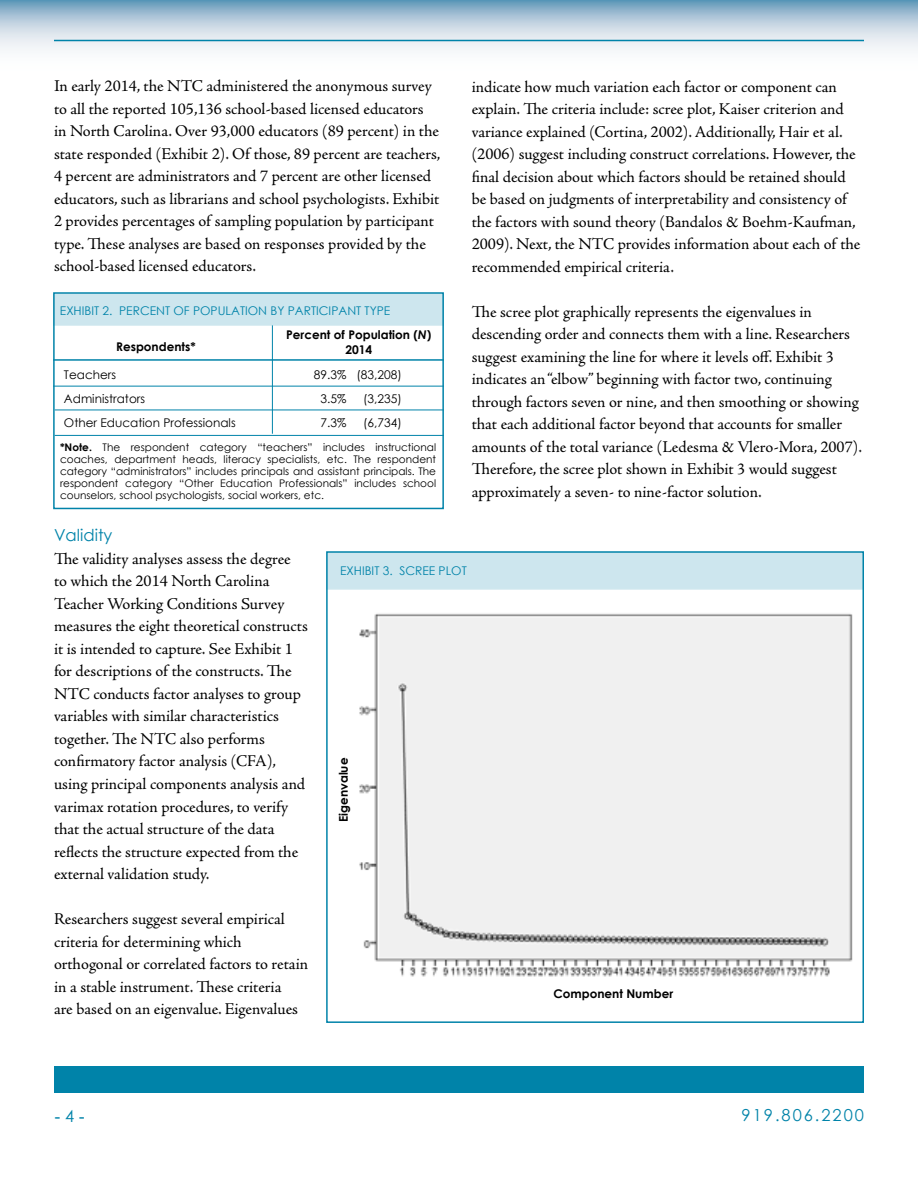
<style>
.page{position:relative;width:918px;height:1188px;background:#fff}
.page>*{position:absolute;margin:0;border:0;box-sizing:border-box;transform-origin:0 0}
.t1{font:18px "Times New Roman";color:#0083a9}
.t2{font:16.5px/22.5px "Adobe Jenson Pro";letter-spacing:-.005em;color:#000}
.t3{font:16.5px "Century Gothic";letter-spacing:.12em;color:#0083a9}
.t4{font:16.5px "Century Gothic";color:#0083a9}
.t5{font:12px/24px "Century Gothic";color:#000}
.t6{font:12px "Century Gothic";color:#0083a9}
.t7{font:700 12px "Century Gothic";color:#000}
.t8{font:10.5px/12px "Century Gothic";color:#000;text-align:justify}
.s1{font-style:italic}
.s2{font-weight:700}
.s3{font-family:"Century Gothic";font-size:16.5px}
</style>
<div class="page">
<div style="left:54px;top:1066px;width:810px;height:28px;background:#0083a9"></div>
<svg style="left:0;top:0;width:918px;height:50px;background:#b9cfde"></svg>
<hr style="left:54px;top:40px;width:810px;height:1px;background:#0083a9">
<div style="left:326px;top:552px;width:538px;height:38px;background:#cde6ee;border:2px solid #0083a9"></div>
<div style="left:53px;top:292px;width:391px;height:217px;border:2px solid #0083a9"></div>
<div style="left:53px;top:294px;width:391px;height:32px;background:#cde6ee"></div>
<hr style="left:53px;top:359px;width:391px;height:2px;background:#0083a9">
<hr style="left:55px;top:410px;width:389px;height:1px;background:#0083a9">
<hr style="left:272px;top:325px;width:1px;height:109px;background:#0083a9">
<hr style="left:55px;top:435px;width:389px;height:1px;background:#0083a9">
<hr style="left:53px;top:386px;width:391px;height:1px;background:#0083a9">
<img style="left:359px;top:613px;width:494px;height:364px">
<p class="t2" style="left:54px;top:75px;width:388px">In early 2014, the NTC administered the anonymous survey to all the reported 105,136 school-based licensed educators<br>in North Carolina. Over 93,000 educators (89 percent) in the state responded (Exhibit 2). Of those, 89 percent are teachers, 4 percent are administrators and 7 percent are other licensed educators, such as librarians and school psychologists. Exhibit 2 provides percentages of sampling population by participant type. These analyses are based on responses provided by the school-based licensed educators.</p>
<p class="t6" style="left:60px;top:302px;width:332px">EXHIBIT 2. PERCENT OF POPULATION BY PARTICIPANT TYPE</p>
<p class="t7" style="left:286px;top:326px;width:147px">Percent of Population (<span class="s1">N</span>)</p>
<p class="t7" style="left:116px;top:338px;width:81px">Respondents*</p>
<p class="t7" style="left:345px;top:340px;width:28px">2014</p>
<p class="t5" style="left:321px;top:362px;width:83px;text-indent:-7px">89.3% (83,208)<br>3.5%</p>
<p class="t5" style="left:64px;top:362px;width:173px">Teachers<br>Administrators<br>Other Education Professionals</p>
<p class="t5" style="left:363px;top:386px;width:40px">(3,235)</p>
<p class="t5" style="left:321px;top:410px;width:27px">7.3%</p>
<p class="t5" style="left:363px;top:410px;width:40px">(6,734)</p>
<p class="t8" style="left:60px;top:441px;width:378px"><span class="s2">*Note.</span> The respondent category “teachers” includes instructional coaches, department heads, literacy specialists, etc. The respondent category “administrators” includes principals and assistant principals. The respondent category “Other Education Professionals” includes school counselors, school psychologists, social workers, etc.</p>
<p class="t2" style="left:472px;top:75px;width:390px">indicate how much variation each factor or component can explain. The criteria include: scree plot, Kaiser criterion and variance explained (Cortina, 2002). Additionally, Hair et al. (2006) suggest including construct correlations. However, the final decision about which factors should be retained should be based on judgments of interpretability and consistency of the factors with sound theory (Bandalos &amp; Boehm-Kaufman, 2009). Next, the NTC provides information about each of the recommended empirical criteria.</p>
<p class="t2" style="left:472px;top:300px;width:392px">The scree plot graphically represents the eigenvalues in descending order and connects them with a line. Researchers suggest examining the line for where it levels off. Exhibit 3 indicates an “elbow” beginning with factor two, continuing through factors seven or nine, and then smoothing or showing that each additional factor beyond that accounts for smaller amounts of the total variance (Ledesma &amp; Vlero-Mora, 2007).<br>Therefore, the scree plot shown in Exhibit 3 would suggest approximately a seven- to nine-factor solution.</p>
<p class="t4" style="left:54px;top:524px;width:60px">Validity</p>
<p class="t2" style="left:54px;top:548px;width:255px">The validity analyses assess the degree<br>to which the 2014 North Carolina Teacher Working Conditions Survey measures the eight theoretical constructs it is intended to capture. See Exhibit 1 for descriptions of the constructs. The NTC conducts factor analyses to group variables with similar characteristics together. The NTC also performs confirmatory factor analysis (CFA), using principal components analysis and varimax rotation procedures, to verify that the actual structure of the data reflects the structure expected from the external validation study.</p>
<p class="t2" style="left:54px;top:908px;width:256px">Researchers suggest several empirical criteria for determining which orthogonal or correlated factors to retain in a stable instrument. These criteria<br>are based on an eigenvalue. Eigenvalues</p>
<p class="t6" style="left:340px;top:562px;width:128px">EXHIBIT 3. SCREE PLOT</p>
<p class="t7" style="left:334px;top:822px;width:66px;rotate:-90deg">Eigenvalue</p>
<p class="t7" style="left:553px;top:985px;width:121px">Component Number</p>
<p class="t1" style="left:55px;top:1104px;width:32px">- <span class="s3">4</span> -</p>
<p class="t3" style="left:742px;top:1104px;width:124px">919.806.2200</p>
</div>
